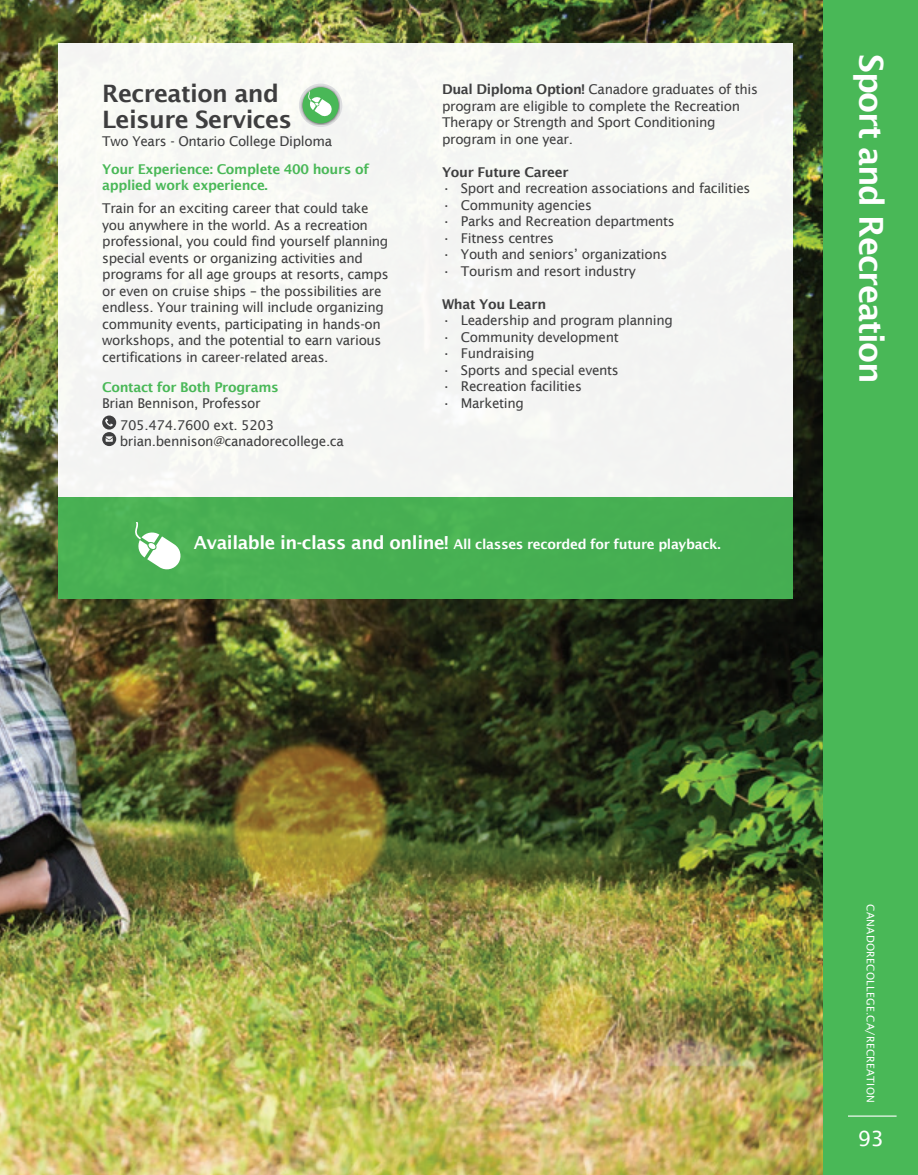
<style>
.page{position:relative;width:918px;height:1175px;background:#fff}
.page>*{position:absolute;margin:0;border:0;box-sizing:border-box;transform-origin:0 0}
.t1{font:600 33px "Lucida Sans";letter-spacing:-.04em;color:#fff}
.Program_Title{font:600 24px/25.5px "Lucida Sans";letter-spacing:-.025em;color:#3e3e3f}
.Program_Title-2{font:21px "Lucida Sans";color:#fff}
.Body{font:13.5px/16.5px "Lucida Sans";letter-spacing:-.025em;color:#3e3e3f}
.Body_Title{font:13.5px/16.5px "Lucida Sans";letter-spacing:-.025em;color:#3e3e3f}
.Body-2{font:600 13.5px/16.5px "Lucida Sans";letter-spacing:-.025em;color:#49b857}
.Body_Title-2{font:600 13.5px "Lucida Sans";letter-spacing:-.025em;color:#fff}
.Year___Credential{font:13.5px "Lucida Sans";letter-spacing:-.025em;color:#3e3e3f}
.Body_Title-3{font:600 13.5px "Lucida Sans";letter-spacing:-.025em;color:#3e3e3f}
.Program_Title-3{font:10.5px "Lucida Sans";letter-spacing:.025em;color:#fff}
.s1{font-weight:600}
.s2{font-size:18px}
</style>
<div class="page">
<img style="left:0;top:0;width:824px;height:1174px">
<div style="left:58px;top:44px;width:735px;height:453px;background:#f5f6f3"></div>
<svg style="left:102px;top:415px;width:14px;height:31px"></svg>
<div style="left:58px;top:497px;width:735px;height:101px;background:#47af52"></div>
<div style="left:299px;top:84px;width:43px;height:43px;background:#dcdddf;border-radius:50%"></div>
<div style="left:300px;top:85px;width:40px;height:40px;background:#231f20;opacity:.6"></div>
<div style="left:303px;top:87px;width:36px;height:36px;background:#49b857;border-radius:50%"></div>
<svg style="left:308px;top:91px;width:25px;height:26px"></svg>
<svg style="left:135px;top:522px;width:47px;height:48px"></svg>
<div style="left:824px;top:0;width:94px;height:1174px;background:#49b857"></div>
<hr style="left:848px;top:1115px;width:49px;height:1px;background:#fff">
<p class="Program_Title" style="left:102px;top:81px;width:191px">Recreation and<br>Leisure Services</p>
<p class="Year___Credential" style="left:102px;top:134px;width:231px">Two Years - Ontario College Diploma</p>
<p class="Body-2" style="left:102px;top:160px;width:268px">Your Experience: Complete 400 hours of applied work experience.</p>
<p class="Body" style="left:102px;top:200px;width:288px">Train for an exciting career that could take you anywhere in the world. As a recreation professional, you could find yourself planning special events or organizing activities and programs for all age groups at resorts, camps or even on cruise ships – the possibilities are endless. Your training will include organizing community events, participating in hands-on workshops, and the potential to earn various certifications in career-related areas.</p>
<p class="Body-2" style="left:102px;top:379px;width:178px">Contact for Both Programs</p>
<p class="Body" style="left:102px;top:395px;width:160px">Brian Bennison, Professor</p>
<p class="Body" style="left:120px;top:416px;width:156px">705.474.7600 ext. 5203</p>
<p class="Body" style="left:120px;top:433px;width:226px">brian.bennison@canadorecollege.ca</p>
<p class="Body_Title" style="left:442px;top:81px;width:318px"><span class="s1">Dual Diploma Option!</span> Canadore graduates of this program are eligible to complete the Recreation Therapy or Strength and Sport Conditioning program in one year.</p>
<p class="Body_Title-3" style="left:442px;top:164px;width:128px">Your Future Career</p>
<p class="Body" style="left:442px;top:180px;width:310px">• Sport and recreation associations and facilities</p>
<p class="Body" style="left:442px;top:196px;width:152px">• Community agencies</p>
<p class="Body" style="left:442px;top:213px;width:234px">• Parks and Recreation departments</p>
<p class="Body" style="left:442px;top:229px;width:114px">• Fitness centres</p>
<p class="Body" style="left:442px;top:246px;width:227px">• Youth and seniors’ organizations</p>
<p class="Body" style="left:442px;top:262px;width:195px">• Tourism and resort industry</p>
<p class="Body_Title-3" style="left:442px;top:296px;width:106px">What You Learn</p>
<p class="Body" style="left:442px;top:312px;width:232px">• Leadership and program planning</p>
<p class="Body" style="left:442px;top:328px;width:178px">• Community development</p>
<p class="Body" style="left:442px;top:345px;width:94px">• Fundraising</p>
<p class="Body" style="left:442px;top:361px;width:178px">• Sports and special events</p>
<p class="Body" style="left:442px;top:378px;width:141px">• Recreation facilities</p>
<p class="Body" style="left:442px;top:394px;width:83px">• Marketing</p>
<p class="Body_Title-2" style="left:194px;top:536px;width:528px"><span class="s2">Available in-class and online!</span> All classes recorded for future playback.</p>
<p class="t1" style="left:890px;top:54px;width:331px;rotate:90deg">Sport and Recreation</p>
<p class="Program_Title-3" style="left:877px;top:904px;width:200px;rotate:90deg">CANADORECOLLEGE.CA/RECREATION</p>
<p class="Program_Title-2" style="left:858px;top:1126px;width:28px">93</p>
</div>
